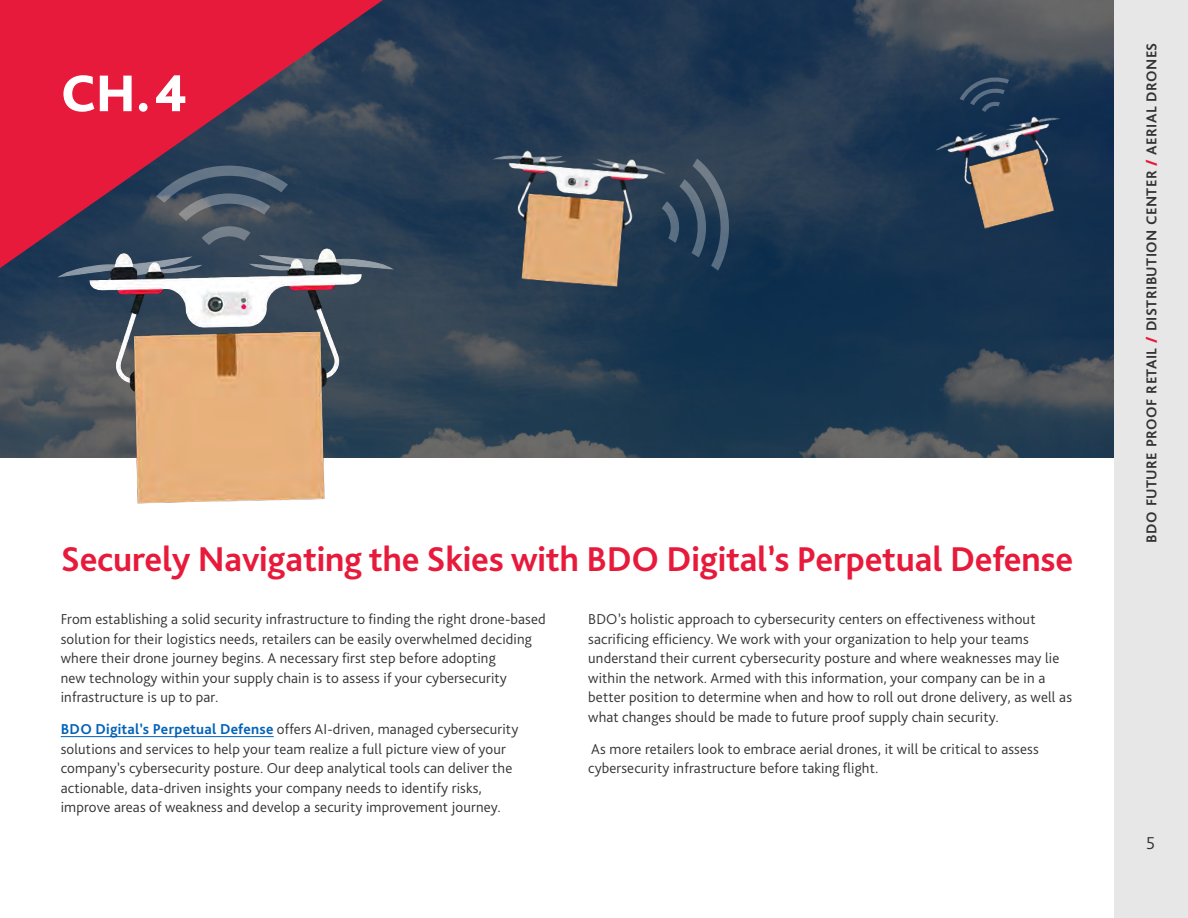
<style>
.page{position:relative;width:1188px;height:918px;background:#fff}
.page>*{position:absolute;margin:0;border:0;box-sizing:border-box;transform-origin:0 0}
.t1{font:800 54px "Bliss Pro";color:#fff}
.t2{font:700 36px "Bliss Pro";letter-spacing:-.005em;color:#e81a3b}
.t3{font:300 18px "Bliss Pro";color:#333}
.t4{font:300 15px/19.5px "Bliss Pro";letter-spacing:.01em;color:#333}
.t5{font:700 15px "Bliss Pro";letter-spacing:.025em;color:#333}
.s1{font-weight:700;color:#0062b8}
.s2{font-weight:800;color:#e81a3b}
</style>
<div class="page">
<img style="left:0;top:0;width:1114px;height:457px">
<svg style="left:0;top:0;width:383px;height:268px;background:#aa2644"></svg>
<img style="left:467px;top:125px;width:211px;height:176px">
<img style="left:33px;top:213px;width:386px;height:291px">
<svg style="left:662px;top:158px;width:77px;height:113px;background:#31475c"></svg>
<svg style="left:156px;top:155px;width:132px;height:90px;background:#415263"></svg>
<svg style="left:960px;top:73px;width:49px;height:29px"></svg>
<img style="left:922px;top:102px;width:151px;height:135px">
<hr style="left:61px;top:736px;width:213px;height:1px;background:#0062b8">
<div style="left:1114px;top:0;width:74px;height:918px;background:#e7e7e7"></div>
<h1 class="t1" style="left:61px;top:60px;width:128px">CH. 4</h1>
<h2 class="t2" style="left:61px;top:537px;width:1014px">Securely Navigating the Skies with BDO Digital’s Perpetual Defense</h2>
<p class="t4" style="left:61px;top:609px;width:487px">From establishing a solid security infrastructure to finding the right drone-based solution for their logistics needs, retailers can be easily overwhelmed deciding where their drone journey begins. A necessary first step before adopting<br>new technology within your supply chain is to assess if your cybersecurity infrastructure is up to par.</p>
<p class="t4" style="left:61px;top:719px;width:459px"><span class="s1">BDO Digital’s Perpetual Defense</span> offers AI-driven, managed cybersecurity solutions and services to help your team realize a full picture view of your company’s cybersecurity posture. Our deep analytical tools can deliver the actionable, data-driven insights your company needs to identify risks, improve areas of weakness and develop a security improvement journey.</p>
<p class="t4" style="left:588px;top:609px;width:485px">BDO’s holistic approach to cybersecurity centers on effectiveness without sacrificing efficiency. We work with your organization to help your teams understand their current cybersecurity posture and where weaknesses may lie within the network. Armed with this information, your company can be in a better position to determine when and how to roll out drone delivery, as well as what changes should be made to future proof supply chain security.</p>
<p class="t4" style="left:588px;top:739px;width:452px">As more retailers look to embrace aerial drones, it will be critical to assess cybersecurity infrastructure before taking flight.</p>
<p class="t5" style="left:1142px;top:543px;width:502px;rotate:-90deg">BDO FUTURE PROOF RETAIL <span class="s2">/</span> DISTRIBUTION CENTER <span class="s2">/</span> AERIAL DRONES</p>
<p class="t3" style="left:1146px;top:832px;width:11px">5</p>
</div>
